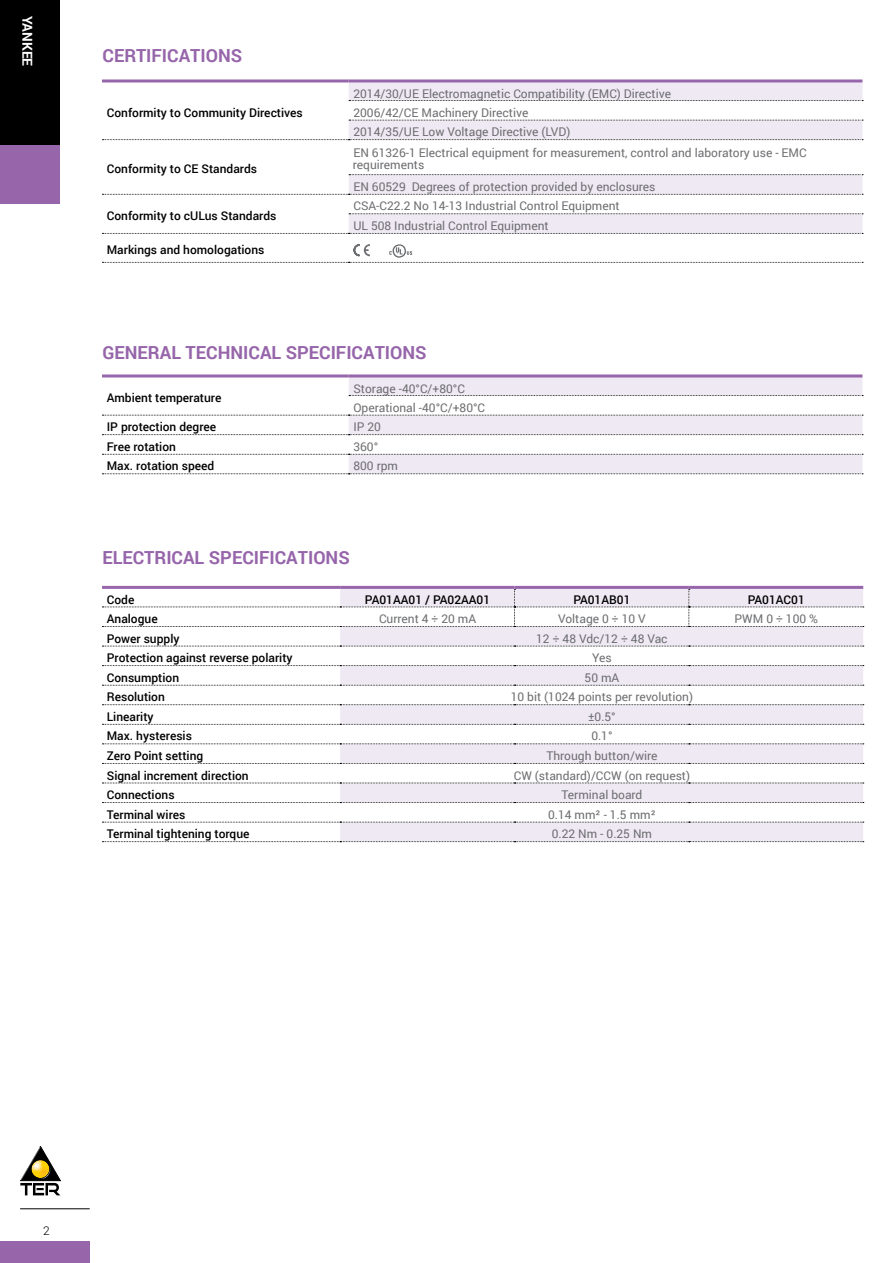
<style>
.page{position:relative;width:893px;height:1263px;background:#fff}
.page>*{position:absolute;margin:0;border:0;box-sizing:border-box;transform-origin:0 0}
.t1{font:700 18px "Roboto";color:#9665aa}
.t2{font:700 13.65px "Roboto";color:#fff}
.t3{font:12px/19.4px "Roboto";color:#6d6e71}
.t4{font:500 12px "Roboto";color:#000}
.t5{font:300 12px "Roboto";color:#000}
</style>
<div class="page">
<div style="left:0;top:144px;width:60px;height:60px;background:#9665aa"></div>
<div style="left:0;top:0;width:60px;height:144px;background:#000"></div>
<div style="left:0;top:1242px;width:89px;height:21px;background:#9665aa"></div>
<svg style="left:20px;top:1146px;width:40px;height:49px"></svg>
<hr style="left:20px;top:1208px;width:70px;height:1px;background:#000">
<svg style="left:340px;top:627px;width:523px;height:214px;fill:#efe9f4"></svg>
<svg style="left:102px;top:646px;width:762px;height:1px"></svg>
<svg style="left:102px;top:665px;width:762px;height:1px"></svg>
<svg style="left:102px;top:685px;width:762px;height:1px"></svg>
<svg style="left:102px;top:704px;width:762px;height:1px"></svg>
<svg style="left:102px;top:724px;width:762px;height:1px"></svg>
<svg style="left:102px;top:743px;width:762px;height:1px"></svg>
<svg style="left:102px;top:763px;width:762px;height:1px"></svg>
<svg style="left:102px;top:783px;width:762px;height:1px"></svg>
<svg style="left:102px;top:802px;width:762px;height:1px"></svg>
<svg style="left:102px;top:822px;width:762px;height:1px"></svg>
<svg style="left:102px;top:841px;width:762px;height:1px"></svg>
<svg style="left:102px;top:589px;width:762px;height:38px"></svg>
<hr style="left:102px;top:586px;width:238px;height:3px;background:#9665aa">
<hr style="left:340px;top:586px;width:174px;height:3px;background:#9665aa">
<hr style="left:514px;top:586px;width:175px;height:3px;background:#9665aa">
<hr style="left:689px;top:586px;width:174px;height:3px;background:#9665aa">
<svg style="left:349px;top:377px;width:513px;height:96px;fill:#efe9f4"></svg>
<svg style="left:102px;top:415px;width:761px;height:1px"></svg>
<svg style="left:102px;top:434px;width:761px;height:1px"></svg>
<svg style="left:102px;top:454px;width:761px;height:1px"></svg>
<svg style="left:349px;top:395px;width:514px;height:1px"></svg>
<svg style="left:102px;top:473px;width:761px;height:1px"></svg>
<hr style="left:102px;top:374px;width:247px;height:3px;background:#9665aa">
<hr style="left:349px;top:374px;width:513px;height:3px;background:#9665aa">
<svg style="left:349px;top:82px;width:513px;height:57px;fill:#efe9f4"></svg>
<svg style="left:349px;top:100px;width:514px;height:1px"></svg>
<svg style="left:349px;top:120px;width:514px;height:1px"></svg>
<hr style="left:102px;top:79px;width:247px;height:3px;background:#9665aa">
<hr style="left:349px;top:79px;width:513px;height:3px;background:#9665aa">
<svg style="left:102px;top:139px;width:761px;height:124px"></svg>
<p class="t2" style="left:33px;top:16px;width:52px;rotate:90deg">YANKEE</p>
<h1 class="t1" style="left:103px;top:48px;width:141px">CERTIFICATIONS</h1>
<p class="t4" style="left:107px;top:107px;width:198px">Conformity to Community Directives</p>
<p class="t4" style="left:107px;top:164px;width:152px">Conformity to CE Standards</p>
<p class="t3" style="left:353px;top:84px;width:319px">2014/30/UE Electromagnetic Compatibility (EMC) Directive<br>2006/42/CE Machinery Directive<br>2014/35/UE Low Voltage Directive (LVD)</p>
<p class="t3" style="left:353px;top:148px;width:455px;line-height:12px">EN 61326-1 Electrical equipment for measurement, control and laboratory use - EMC requirements</p>
<p class="t3" style="left:353px;top:178px;width:304px">EN 60529 Degrees of protection provided by enclosures</p>
<p class="t4" style="left:107px;top:211px;width:171px">Conformity to cULus Standards</p>
<p class="t3" style="left:353px;top:197px;width:268px">CSA-C22.2 No 14-13 Industrial Control Equipment<br>UL 508 Industrial Control Equipment</p>
<p class="t4" style="left:107px;top:245px;width:159px">Markings and homologations</p>
<h1 class="t1" style="left:103px;top:345px;width:326px">GENERAL TECHNICAL SPECIFICATIONS</h1>
<p class="t4" style="left:107px;top:393px;width:116px">Ambient temperature</p>
<p class="t3" style="left:353px;top:380px;width:133px">Storage -40°C/+80°C<br>Operational -40°C/+80°C</p>
<p class="t4" style="left:107px;top:422px;width:111px">IP protection degree</p>
<p class="t3" style="left:353px;top:418px;width:29px">IP 20</p>
<p class="t4" style="left:107px;top:441px;width:71px">Free rotation</p>
<p class="t3" style="left:353px;top:438px;width:26px">360°</p>
<p class="t4" style="left:107px;top:461px;width:109px">Max. rotation speed</p>
<p class="t3" style="left:353px;top:457px;width:46px">800 rpm</p>
<h1 class="t1" style="left:103px;top:550px;width:249px">ELECTRICAL SPECIFICATIONS</h1>
<p class="t4" style="left:107px;top:595px;width:29px">Code</p>
<p class="t4" style="left:365px;top:595px;width:127px">PA01AA01 / PA02AA01</p>
<p class="t4" style="left:573px;top:595px;width:59px">PA01AB01</p>
<p class="t4" style="left:748px;top:595px;width:59px">PA01AC01</p>
<p class="t4" style="left:107px;top:614px;width:52px">Analogue</p>
<p class="t3" style="left:379px;top:610px;width:99px">Current 4 ÷ 20 mA</p>
<p class="t3" style="left:558px;top:610px;width:89px">Voltage 0 ÷ 10 V</p>
<p class="t3" style="left:735px;top:610px;width:85px">PWM 0 ÷ 100 %</p>
<p class="t4" style="left:107px;top:633px;width:74px">Power supply</p>
<p class="t3" style="left:536px;top:629px;width:133px">12 ÷ 48 Vdc/12 ÷ 48 Vac</p>
<p class="t4" style="left:107px;top:653px;width:187px">Protection against reverse polarity</p>
<p class="t3" style="left:592px;top:649px;width:21px">Yes</p>
<p class="t4" style="left:107px;top:672px;width:74px">Consumption</p>
<p class="t3" style="left:585px;top:669px;width:36px">50 mA</p>
<p class="t4" style="left:107px;top:692px;width:60px">Resolution</p>
<p class="t3" style="left:511px;top:688px;width:184px">10 bit (1024 points per revolution)</p>
<p class="t4" style="left:107px;top:711px;width:48px">Linearity</p>
<p class="t3" style="left:588px;top:708px;width:29px">±0.5°</p>
<p class="t4" style="left:107px;top:731px;width:87px">Max. hysteresis</p>
<p class="t3" style="left:591px;top:727px;width:23px">0.1°</p>
<p class="t4" style="left:107px;top:751px;width:98px">Zero Point setting</p>
<p class="t3" style="left:546px;top:747px;width:113px">Through button/wire</p>
<p class="t4" style="left:107px;top:770px;width:143px">Signal increment direction</p>
<p class="t3" style="left:514px;top:766px;width:178px">CW (standard)/CCW (on request)</p>
<p class="t4" style="left:107px;top:790px;width:69px">Connections</p>
<p class="t3" style="left:561px;top:786px;width:82px">Terminal board</p>
<p class="t4" style="left:107px;top:809px;width:80px">Terminal wires</p>
<p class="t3" style="left:548px;top:805px;width:109px">0.14 mm² - 1.5 mm²</p>
<p class="t4" style="left:107px;top:829px;width:144px">Terminal tightening torque</p>
<p class="t3" style="left:552px;top:825px;width:102px">0.22 Nm - 0.25 Nm</p>
<p class="t5" style="left:43px;top:1222px;width:8px">2</p>
</div>
